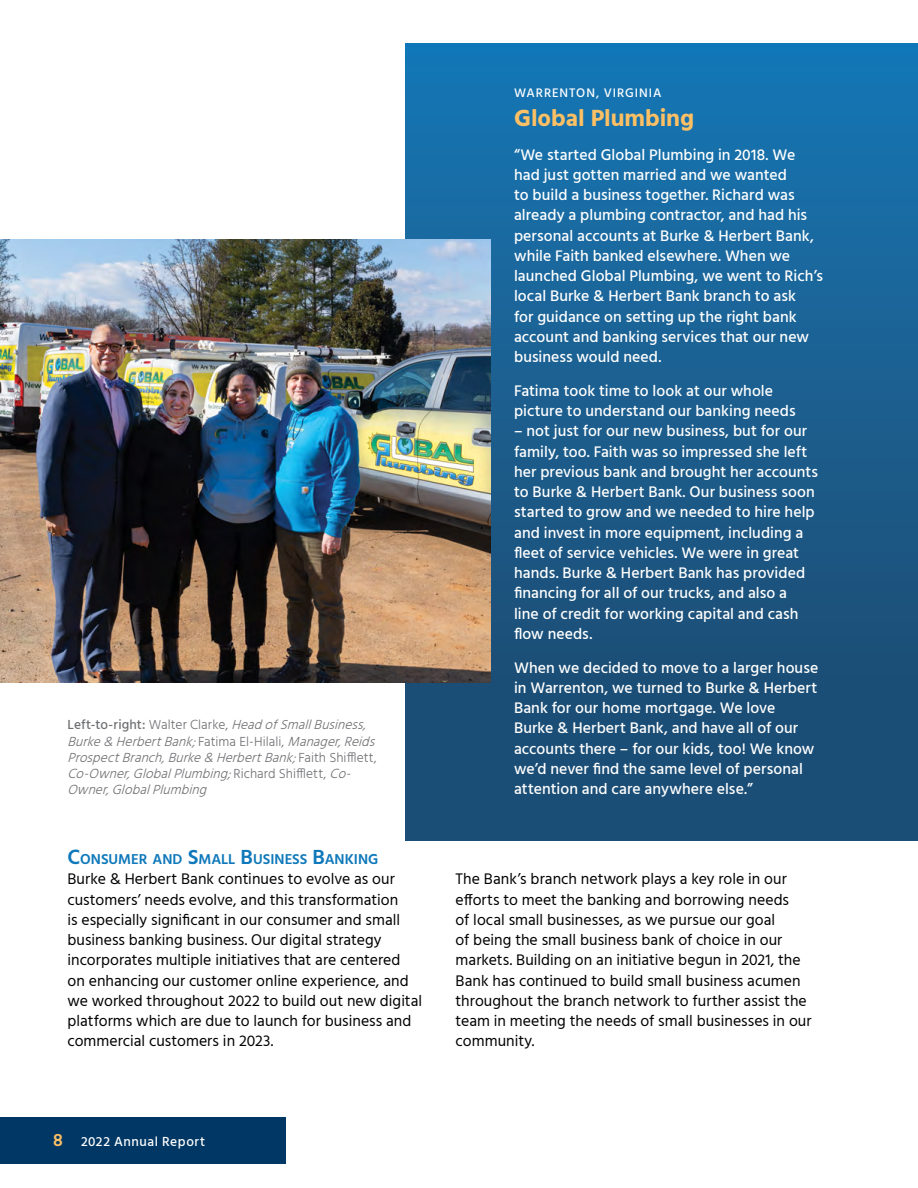
<style>
.page{position:relative;width:918px;height:1188px;background:#fff}
.page>*{position:absolute;margin:0;border:0;box-sizing:border-box;transform-origin:0 0}
.Sidebar_Title{font:700 24px "Hind";letter-spacing:-.005em;color:#fdc064}
.t1{font:600 18px "Hind";color:#fdc064}
.BODY{font:500 15.75px/20.2px "Hind";letter-spacing:.005em;color:#fff}
.BODY-2{font:15.75px/20.2px "Hind";color:#000}
.t2{font:600 14.7px "Hind";color:#0e78ba}
.BODY-3{font:italic 300 13.5px/16.2px "Hind";color:#6f7073}
.t3{font:500 13.5px "Hind";letter-spacing:.04em;color:#fff}
.Sidebar_Location{font:500 12.75px "Hind";letter-spacing:.075em;color:#fff}
.s1{font-weight:500;font-style:normal}
.s2{font-style:normal}
.s3{font-size:21px}
</style>
<div class="page">
<div style="left:405px;top:43px;width:513px;height:797px;background:linear-gradient(to bottom,#1775b2,#1d476b)"></div>
<img style="left:0;top:240px;width:490px;height:443px">
<hr style="left:917px;top:652px;width:1px;height:338px;background:#d5d7d8">
<div style="left:0;top:1117px;width:285px;height:47px;background:#003764"></div>
<p class="BODY-3" style="left:68px;top:717px;width:313px"><span class="s1">Left-to-right:</span> <span class="s2">Walter Clarke,</span> HeadofSmallBusiness, Burke&amp;HerbertBank;<span class="s2">F a t i m a E l - H i l a l i ,</span> Manager,Reids ProspectBranch,Burke&amp;HerbertBank;<span class="s2">F a i t h S h i ffl e t t , </span>Co-Owner,GlobalPlumbing;<span class="s2">R i c h a r d S h i ffl e t t ,</span> Co-Owner,GlobalPlumbing</p>
<p class="Sidebar_Location" style="left:514px;top:84px;width:149px">WARRENTON, VIRGINIA</p>
<p class="Sidebar_Title" style="left:514px;top:104px;width:182px">Global Plumbing</p>
<p class="BODY" style="left:514px;top:145px;width:311px">“We started Global Plumbing in 2018. We had just gotten married and we wanted<br>to build a business together. Richard was already a plumbing contractor, and had his personal accounts at Burke &amp; Herbert Bank, while Faith banked elsewhere. When we launched Global Plumbing, we went to Rich’s local Burke &amp; Herbert Bank branch to ask<br>for guidance on setting up the right bank account and banking services that our new business would need.</p>
<p class="BODY" style="left:514px;top:381px;width:283px">Fatima took time to look at our whole picture to understand our banking needs</p>
<p class="BODY" style="left:514px;top:422px;width:305px">– not just for our new business, but for our family, too. Faith was so impressed she left her previous bank and brought her accounts to Burke &amp; Herbert Bank. Our business soon started to grow and we needed to hire help and invest in more equipment, including a fleet of service vehicles. We were in great hands. Burke &amp; Herbert Bank has provided financing for all of our trucks, and also a<br>line of credit for working capital and cash flow needs.</p>
<p class="BODY" style="left:514px;top:658px;width:306px">When we decided to move to a larger house in Warrenton, we turned to Burke &amp; Herbert Bank for our home mortgage. We love Burke &amp; Herbert Bank, and have all of our accounts there – for our kids, too! We know we’d never find the same level of personal attention and care anywhere else.”</p>
<p class="t2" style="left:68px;top:849px;width:312px"><span class="s3">C</span>ONSUMER AND <span class="s3">S</span>MALL <span class="s3">B</span>USINESS <span class="s3">B</span>ANKING</p>
<p class="BODY-2" style="left:68px;top:870px;width:356px">Burke &amp; Herbert Bank continues to evolve as our customers’ needs evolve, and this transformation<br>is especially significant in our consumer and small business banking business. Our digital strategy incorporates multiple initiatives that are centered<br>on enhancing our customer online experience, and we worked throughout 2022 to build out new digital platforms which are due to launch for business and commercial customers in 2023.</p>
<p class="BODY-2" style="left:456px;top:870px;width:358px">The Bank’s branch network plays a key role in our efforts to meet the banking and borrowing needs<br>of local small businesses, as we pursue our goal<br>of being the small business bank of choice in our markets. Building on an initiative begun in 2021, the Bank has continued to build small business acumen throughout the branch network to further assist the team in meeting the needs of small businesses in our community.</p>
<p class="t1" style="left:53px;top:1127px;width:11px">8</p>
<p class="t3" style="left:81px;top:1132px;width:126px">2022 Annual Report</p>
</div>
